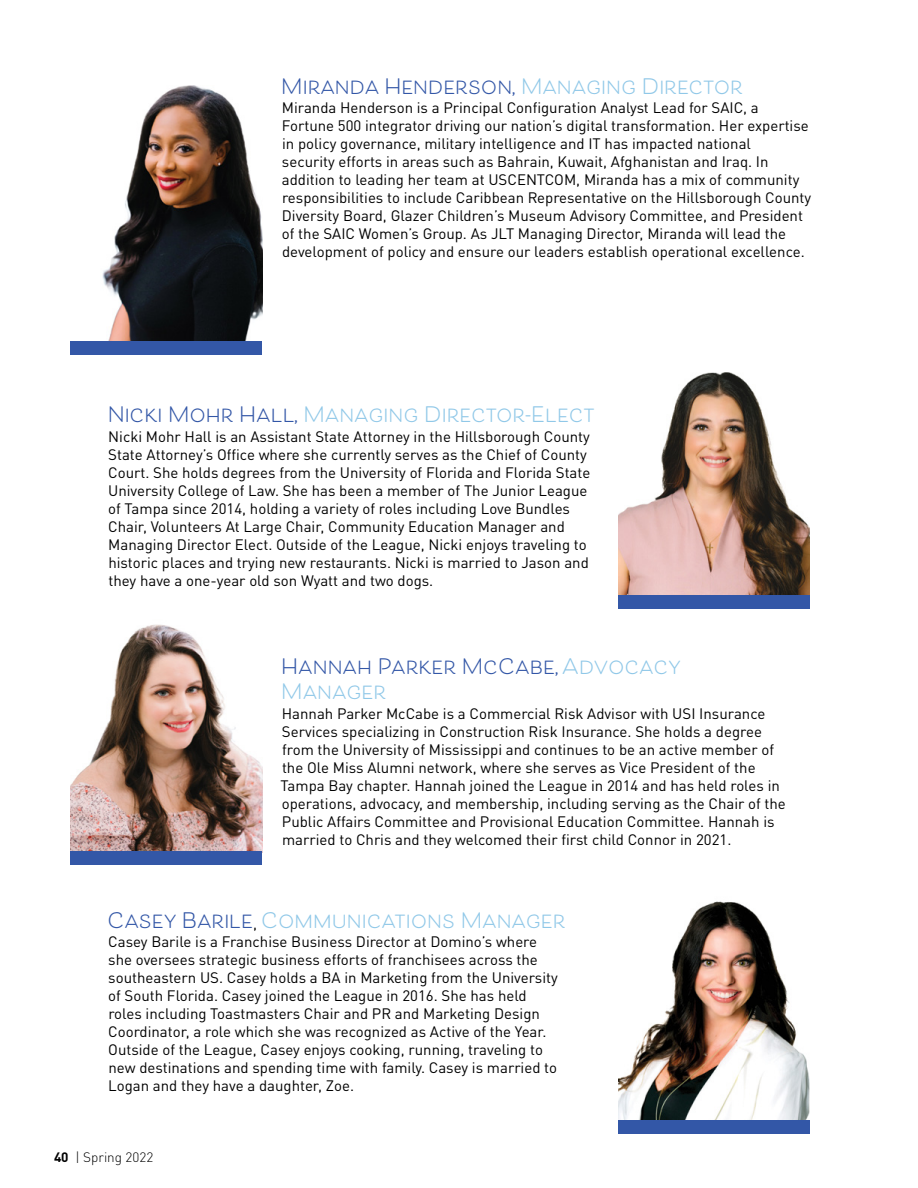
<style>
.page{position:relative;width:918px;height:1188px;background:#fff}
.page>*{position:absolute;margin:0;border:0;box-sizing:border-box;transform-origin:0 0}
.t1{font:700 21px "Beloved Sans";color:#90c8e8}
.t2{font:700 21px/25.2px "Beloved Sans";color:#3357a7}
.t3{font:15px/18px "DINOT";color:#000}
.t4{font:300 13.5px "DINOT";color:#000}
.s1{color:#90c8e8}
.s2{color:#3357a7}
.s3{font-family:"DINOT";font-weight:400;font-size:15px;color:#000}
.s4{font-weight:700}
</style>
<div class="page">
<img style="left:102px;top:85px;width:160px;height:256px">
<div style="left:70px;top:341px;width:192px;height:13px;background:#3357a7"></div>
<img style="left:618px;top:372px;width:192px;height:224px">
<div style="left:618px;top:596px;width:192px;height:13px;background:#3357a7"></div>
<img style="left:70px;top:624px;width:192px;height:227px">
<div style="left:70px;top:851px;width:192px;height:13px;background:#3357a7"></div>
<img style="left:618px;top:901px;width:192px;height:220px">
<div style="left:618px;top:1121px;width:192px;height:13px;background:#3357a7"></div>
<p class="t2" style="left:281px;top:74px;width:463px">Miranda Henderson, <span class="s1">Managing Director</span></p>
<p class="t3" style="left:282px;top:99px;width:531px">Miranda Henderson is a Principal Configuration Analyst Lead for SAIC, a Fortune 500 integrator driving our nation’s digital transformation. Her expertise in policy governance, military intelligence and IT has impacted national<br>security efforts in areas such as Bahrain, Kuwait, Afghanistan and Iraq. In addition to leading her team at USCENTCOM, Miranda has a mix of community responsibilities to include Caribbean Representative on the Hillsborough County Diversity Board, Glazer Children’s Museum Advisory Committee, and President of the SAIC Women’s Group. As JLT Managing Director, Miranda will lead the development of policy and ensure our leaders establish operational excellence.</p>
<p class="t1" style="left:108px;top:403px;width:489px"><span class="s2">Nicki Mohr Hall,</span> Managing Director-Elect</p>
<p class="t3" style="left:108px;top:427px;width:484px">Nicki Mohr Hall is an Assistant State Attorney in the Hillsborough County State Attorney’s Office where she currently serves as the Chief of County Court. She holds degrees from the University of Florida and Florida State University College of Law. She has been a member of The Junior League of Tampa since 2014, holding a variety of roles including Love Bundles Chair, Volunteers At Large Chair, Community Education Manager and Managing Director Elect. Outside of the League, Nicki enjoys traveling to historic places and trying new restaurants. Nicki is married to Jason and they have a one-year old son Wyatt and two dogs.</p>
<p class="t2" style="left:281px;top:654px;width:402px">Hannah Parker McCabe, <span class="s1">Advocacy<br>Manager</span></p>
<p class="t3" style="left:281px;top:704px;width:507px">Hannah Parker McCabe is a Commercial Risk Advisor with USI Insurance Services specializing in Construction Risk Insurance. She holds a degree from the University of Mississippi and continues to be an active member of the Ole Miss Alumni network, where she serves as Vice President of the Tampa Bay chapter. Hannah joined the League in 2014 and has held roles in operations, advocacy, and membership, including serving as the Chair of the Public Affairs Committee and Provisional Education Committee. Hannah is married to Chris and they welcomed their first child Connor in 2021.</p>
<p class="t1" style="left:107px;top:908px;width:460px"><span class="s2">Casey Barile</span><span class="s3">,</span> Communications Manager</p>
<p class="t3" style="left:108px;top:932px;width:451px">Casey Barile is a Franchise Business Director at Domino’s where she oversees strategic business efforts of franchisees across the southeastern US. Casey holds a BA in Marketing from the University of South Florida. Casey joined the League in 2016. She has held roles including Toastmasters Chair and PR and Marketing Design Coordinator, a role which she was recognized as Active of the Year.<br>Outside of the League, Casey enjoys cooking, running, traveling to new destinations and spending time with family. Casey is married to Logan and they have a daughter, Zoe.</p>
<p class="t4" style="left:54px;top:1149px;width:101px"><span class="s4">40</span> | Spring 2022</p>
</div>
